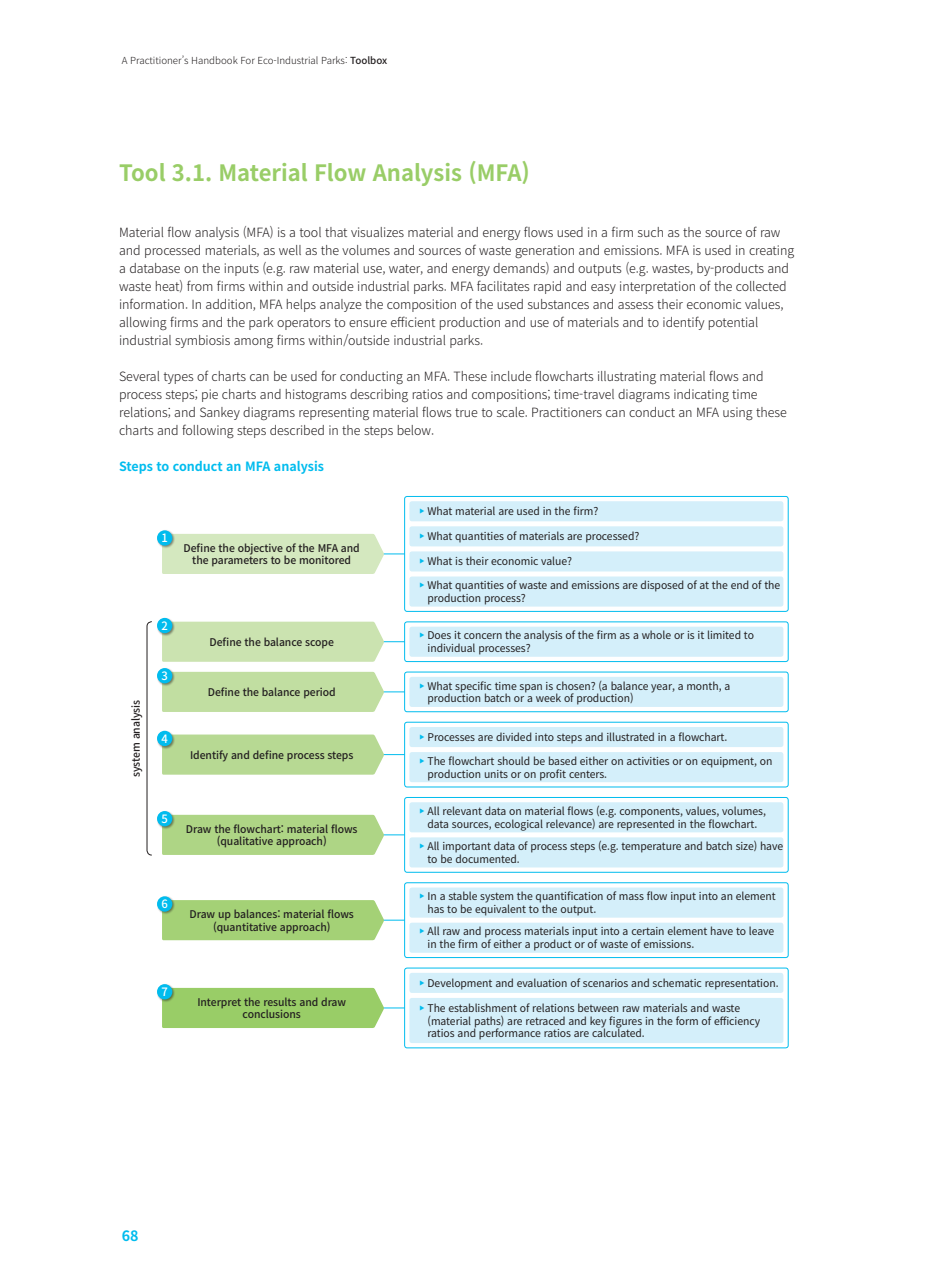
<style>
.page{position:relative;width:936px;height:1276px;background:#fff}
.page>*{position:absolute;margin:0;border:0;box-sizing:border-box;transform-origin:0 0}
.t1{font:700 22.5px "Noto Sans CJ Kkr";color:#99cd67}
.t2{font:700 14.25px "Noto Sans CJ Kkr";color:#01bcee}
.t3{font:300 12.75px/18px "Noto Sans CJ Kkr";letter-spacing:-.005em;color:#231f20}
.t4{font:700 12.75px "Noto Sans CJ Kkr";color:#01bcee}
.t5{font:500 11.55px "Noto Sans CJ Kkr";color:#fff}
.t6{font:10.65px/12.8px "Noto Sans CJ Kkr";letter-spacing:-.005em;color:#231f20}
.t7{font:500 10.65px/12.8px "Noto Sans CJ Kkr";letter-spacing:-.005em;color:#231f20;text-align:center}
.t8{font:300 9.75px "Noto Sans CJ Kkr";color:#231f20}
.s1{font-weight:500}
</style>
<div class="page">
<svg style="left:404px;top:496px;width:384px;height:115px"></svg>
<div style="left:404px;top:496px;width:384px;height:115px;border:1px solid #01bcee;border-radius:3px"></div>
<div style="left:409px;top:501px;width:374px;height:20px;background:#d4effa;border-radius:3px"></div>
<div style="left:409px;top:526px;width:374px;height:20px;background:#d4effa;border-radius:3px"></div>
<div style="left:409px;top:551px;width:374px;height:20px;background:#d4effa;border-radius:3px"></div>
<div style="left:409px;top:576px;width:374px;height:30px;background:#d4effa;border-radius:3px"></div>
<hr style="left:374px;top:554px;width:30px;height:1px;background:#01bcee">
<div style="left:162px;top:534px;width:222px;height:40px;background:#d4e8bf"></div>
<div style="left:157px;top:530px;width:18px;height:19px;background:#231f20;opacity:.5"></div>
<div style="left:157px;top:530px;width:15px;height:15px;background:#01bcee;border-radius:50%"></div>
<div style="left:404px;top:621px;width:384px;height:41px;border:1px solid #01bcee;border-radius:3px"></div>
<div style="left:409px;top:626px;width:374px;height:31px;background:#d4effa;border-radius:3px"></div>
<hr style="left:374px;top:641px;width:30px;height:1px;background:#01bcee">
<div style="left:162px;top:621px;width:222px;height:41px;background:#cbe3b0"></div>
<div style="left:157px;top:617px;width:18px;height:20px;background:#231f20;opacity:.5"></div>
<div style="left:157px;top:618px;width:15px;height:15px;background:#01bcee;border-radius:50%"></div>
<div style="left:404px;top:672px;width:384px;height:40px;border:1px solid #01bcee;border-radius:3px"></div>
<div style="left:409px;top:677px;width:374px;height:30px;background:#d4effa;border-radius:3px"></div>
<hr style="left:374px;top:691px;width:30px;height:1px;background:#01bcee">
<div style="left:162px;top:672px;width:222px;height:40px;background:#c1dea1"></div>
<div style="left:157px;top:667px;width:18px;height:20px;background:#231f20;opacity:.5"></div>
<div style="left:157px;top:668px;width:15px;height:15px;background:#01bcee;border-radius:50%"></div>
<div style="left:404px;top:722px;width:384px;height:65px;border:1px solid #01bcee;border-radius:3px"></div>
<div style="left:409px;top:727px;width:374px;height:20px;background:#d4effa;border-radius:3px"></div>
<div style="left:409px;top:752px;width:374px;height:30px;background:#d4effa;border-radius:3px"></div>
<hr style="left:374px;top:754px;width:30px;height:1px;background:#01bcee">
<div style="left:162px;top:734px;width:222px;height:40px;background:#b7d993"></div>
<div style="left:157px;top:730px;width:18px;height:19px;background:#231f20;opacity:.5"></div>
<div style="left:157px;top:731px;width:15px;height:15px;background:#01bcee;border-radius:50%"></div>
<svg style="left:404px;top:797px;width:384px;height:75px"></svg>
<div style="left:404px;top:797px;width:384px;height:75px;border:1px solid #01bcee;border-radius:3px"></div>
<div style="left:409px;top:802px;width:374px;height:30px;background:#d4effa;border-radius:3px"></div>
<div style="left:409px;top:837px;width:374px;height:30px;background:#d4effa;border-radius:3px"></div>
<hr style="left:374px;top:834px;width:30px;height:1px;background:#01bcee">
<div style="left:162px;top:815px;width:222px;height:40px;background:#aed585"></div>
<div style="left:157px;top:810px;width:18px;height:20px;background:#231f20;opacity:.5"></div>
<div style="left:157px;top:811px;width:15px;height:15px;background:#01bcee;border-radius:50%"></div>
<svg style="left:404px;top:882px;width:384px;height:75px"></svg>
<div style="left:404px;top:882px;width:384px;height:75px;border:1px solid #01bcee;border-radius:3px"></div>
<div style="left:409px;top:887px;width:374px;height:30px;background:#d4effa;border-radius:3px"></div>
<div style="left:409px;top:922px;width:374px;height:30px;background:#d4effa;border-radius:3px"></div>
<hr style="left:374px;top:920px;width:30px;height:1px;background:#01bcee">
<div style="left:162px;top:900px;width:222px;height:40px;background:#a4d176"></div>
<div style="left:157px;top:895px;width:18px;height:20px;background:#231f20;opacity:.5"></div>
<div style="left:157px;top:896px;width:15px;height:15px;background:#01bcee;border-radius:50%"></div>
<div style="left:404px;top:968px;width:384px;height:80px;border:1px solid #01bcee;border-radius:3px"></div>
<div style="left:409px;top:973px;width:374px;height:20px;background:#d4effa;border-radius:3px"></div>
<div style="left:409px;top:998px;width:374px;height:45px;background:#d4effa;border-radius:3px"></div>
<hr style="left:374px;top:1007px;width:30px;height:1px;background:#01bcee">
<div style="left:162px;top:988px;width:222px;height:40px;background:#99cd67"></div>
<div style="left:157px;top:983px;width:18px;height:20px;background:#231f20;opacity:.5"></div>
<div style="left:157px;top:984px;width:15px;height:15px;background:#01bcee;border-radius:50%"></div>
<svg style="left:147px;top:621px;width:5px;height:234px"></svg>
<p class="t8" style="left:122px;top:55px;width:267px">A Practitioner’s Handbook For Eco-Industrial Parks: <span class="s1">Toolbox</span></p>
<h1 class="t1" style="left:119px;top:160px;width:412px">Tool 3.1. Material Flow Analysis (MFA)</h1>
<p class="t3" style="left:119px;top:224px;width:676px">Material flow analysis (MFA) is a tool that visualizes material and energy flows used in a firm such as the source of raw and processed materials, as well as the volumes and sources of waste generation and emissions. MFA is used in creating a database on the inputs (e.g. raw material use, water, and energy demands) and outputs (e.g. wastes, by-products and waste heat) from firms within and outside industrial parks. MFA facilitates rapid and easy interpretation of the collected information. In addition, MFA helps analyze the composition of the used substances and assess their economic values, allowing firms and the park operators to ensure efficient production and use of materials and to identify potential industrial symbiosis among firms within/outside industrial parks.</p>
<p class="t3" style="left:119px;top:368px;width:669px">Several types of charts can be used for conducting an MFA. These include flowcharts illustrating material flows and process steps; pie charts and histograms describing ratios and compositions; time-travel diagrams indicating time relations; and Sankey diagrams representing material flows true to scale. Practitioners can conduct an MFA using these charts and following steps described in the steps below.</p>
<p class="t4" style="left:119px;top:459px;width:206px">Steps to conduct an MFA analysis</p>
<p class="t6" style="left:419px;top:505px;width:180px"><sup>▶</sup> What material are used in the firm?</p>
<p class="t6" style="left:419px;top:530px;width:221px"><sup>▶</sup> What quantities of materials are processed?</p>
<p class="t6" style="left:419px;top:555px;width:154px"><sup>▶</sup> What is their economic value?</p>
<p class="t6" style="left:427px;top:579px;width:354px;text-indent:-8px"><sup>▶</sup> What quantities of waste and emissions are disposed of at the end of the production process?</p>
<p class="t5" style="left:161px;top:531px;width:8px">1</p>
<p class="t7" style="left:184px;top:541px;width:178px">Define the objective of the MFA and the parameters to be monitored</p>
<p class="t7" style="left:130px;top:777px;width:79px;rotate:-90deg">system analysis</p>
<p class="t5" style="left:161px;top:619px;width:8px">2</p>
<p class="t5" style="left:161px;top:669px;width:8px">3</p>
<p class="t5" style="left:161px;top:732px;width:8px">4</p>
<p class="t7" style="left:210px;top:636px;width:126px">Define the balance scope</p>
<p class="t7" style="left:208px;top:686px;width:129px">Define the balance period</p>
<p class="t7" style="left:190px;top:748px;width:165px">Identify and define process steps</p>
<p class="t5" style="left:161px;top:812px;width:8px">5</p>
<p class="t7" style="left:186px;top:822px;width:173px">Draw the flowchart: material flows (qualitative approach)</p>
<p class="t5" style="left:161px;top:897px;width:8px">6</p>
<p class="t7" style="left:189px;top:907px;width:166px">Draw up balances: material flows (quantitative approach)</p>
<p class="t5" style="left:161px;top:985px;width:8px">7</p>
<p class="t7" style="left:197px;top:995px;width:150px">Interpret the results and draw conclusions</p>
<p class="t6" style="left:427px;top:629px;width:328px;text-indent:-8px"><sup>▶</sup> Does it concern the analysis of the firm as a whole or is it limited to individual processes?</p>
<p class="t6" style="left:427px;top:679px;width:304px;text-indent:-8px"><sup>▶</sup> What specific time span is chosen? (a balance year, a month, a production batch or a week of production)</p>
<p class="t6" style="left:419px;top:731px;width:309px"><sup>▶</sup> Processes are divided into steps and illustrated in a flowchart.</p>
<p class="t6" style="left:427px;top:755px;width:346px;text-indent:-8px"><sup>▶</sup> The flowchart should be based either on activities or on equipment, on production units or on profit centers.</p>
<p class="t6" style="left:419px;top:805px;width:348px;text-align:center"><sup>▶</sup> All relevant data on material flows (e.g. components, values, volumes, data sources, ecological relevance) are represented in the flowchart.</p>
<p class="t6" style="left:427px;top:840px;width:357px;text-indent:-8px"><sup>▶</sup> All important data of process steps (e.g. temperature and batch size) have to be documented.</p>
<p class="t6" style="left:427px;top:890px;width:350px;text-indent:-8px"><sup>▶</sup> In a stable system the quantification of mass flow input into an element has to be equivalent to the output.</p>
<p class="t6" style="left:427px;top:925px;width:348px;text-indent:-8px"><sup>▶</sup> All raw and process materials input into a certain element have to leave in the firm of either a product or of waste of emissions.</p>
<p class="t6" style="left:419px;top:977px;width:360px"><sup>▶</sup> Development and evaluation of scenarios and schematic representation.</p>
<p class="t6" style="left:427px;top:1001px;width:334px;text-indent:-8px"><sup>▶</sup> The establishment of relations between raw materials and waste (material paths) are retraced and key figures in the form of efficiency ratios and performance ratios are calculated.</p>
<h2 class="t2" style="left:122px;top:1227px;width:18px">68</h2>
</div>
